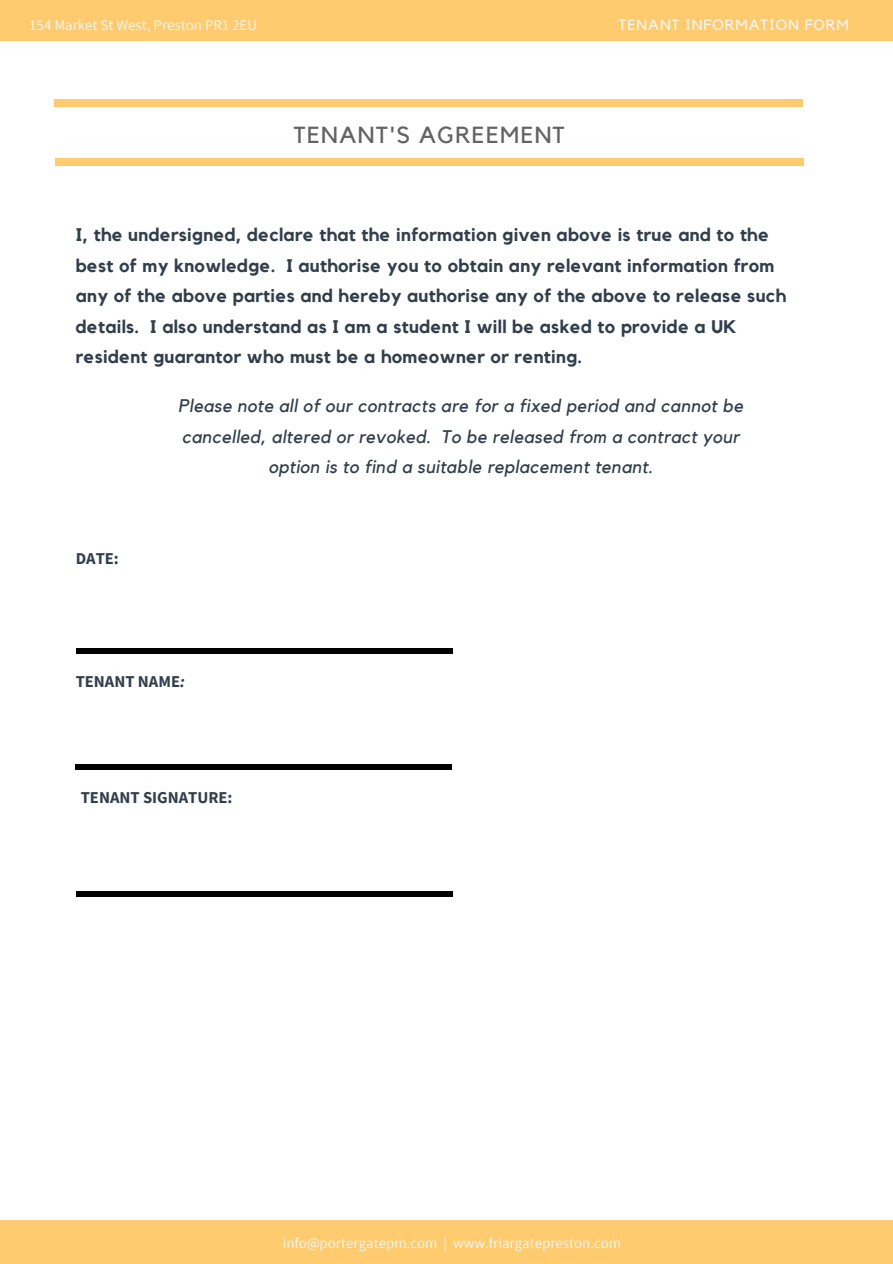
<style>
.page{position:relative;width:893px;height:1264px;background:#fff}
.page>*{position:absolute;margin:0;border:0;box-sizing:border-box;transform-origin:0 0}
.t1{font:23.1px "Kollektif";letter-spacing:.06em;color:#636363}
.t2{font:700 18.15px/30.3px "Kollektif";letter-spacing:.02em;color:#313f4c}
.t3{font:italic 18.15px/30.3px "Kollektif";letter-spacing:.02em;color:#313f4c;text-align:center}
.t4{font:700 16.5px "Source Sans Pro";color:#313f4c}
.t5{font:14.85px "Source Sans Pro";color:#f4f5ef}
.t6{font:14.85px "Kollektif";letter-spacing:.06em;color:#f4f5ef}
.s1{font-style:italic}
</style>
<div class="page">
<div style="left:54px;top:99px;width:748px;height:7px;background:#ffcb6e"></div>
<div style="left:56px;top:159px;width:748px;height:6px;background:#ffcb6e"></div>
<div style="left:0;top:0;width:892px;height:40px;background:#ffcb6e"></div>
<div style="left:0;top:1220px;width:892px;height:43px;background:#ffcb6e"></div>
<div style="left:76px;top:891px;width:376px;height:6px;background:#000"></div>
<div style="left:76px;top:764px;width:375px;height:5px;background:#000"></div>
<div style="left:76px;top:648px;width:376px;height:6px;background:#000"></div>
<p class="t5" style="left:29px;top:15px;width:229px">154 Market St West, Preston PR1 2EU</p>
<p class="t1" style="left:294px;top:124px;width:273px">TENANT'S AGREEMENT</p>
<p class="t6" style="left:619px;top:18px;width:231px">TENANT INFORMATION FORM</p>
<p class="t2" style="left:76px;top:221px;width:711px">I, the undersigned, declare that the information given above is true and to the best of my knowledge. I authorise you to obtain any relevant information from any of the above parties and hereby authorise any of the above to release such details. I also understand as I am a student I will be asked to provide a UK resident guarantor who must be a homeowner or renting.</p>
<p class="t3" style="left:178px;top:391px;width:566px">Please note all of our contracts are for a fixed period and cannot be cancelled, altered or revoked. To be released from a contract your option is to find a suitable replacement tenant.</p>
<p class="t4" style="left:76px;top:548px;width:45px">DATE:</p>
<p class="t4" style="left:76px;top:670px;width:111px">TENANT NAME<span class="s1">:</span></p>
<p class="t4" style="left:81px;top:786px;width:153px">TENANT SIGNATURE:</p>
<p class="t5" style="left:283px;top:1233px;width:340px">info@portergatepm.com | www.friargatepreston.com</p>
</div>
